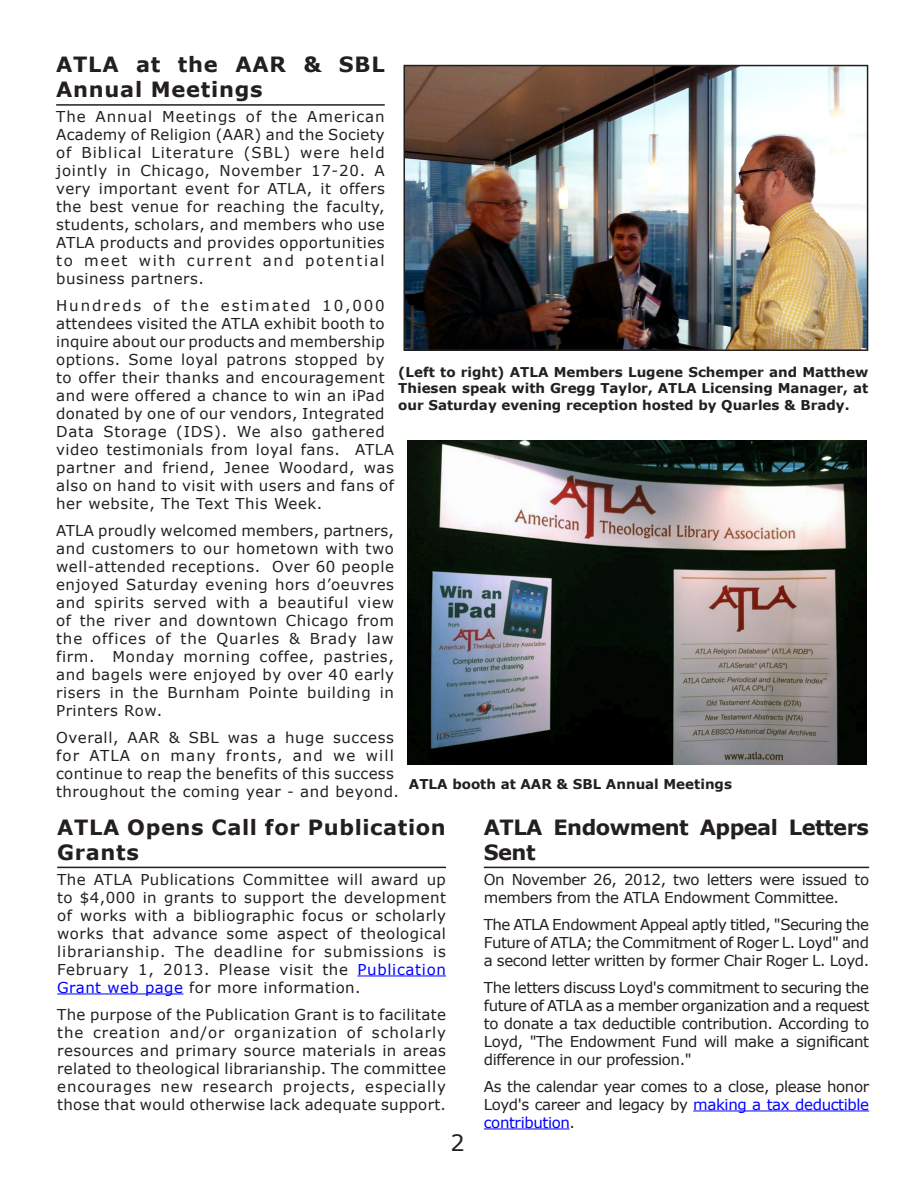
<style>
.page{position:relative;width:918px;height:1188px;background:#fff}
.page>*{position:absolute;margin:0;border:0;box-sizing:border-box;transform-origin:0 0}
.t1{font:22.5px "Verdana";color:#231f20}
.Headline{font:700 21px/25.2px "Verdana";letter-spacing:.03em;color:#231f20}
.Headline-2{font:700 21px/25.2px "Verdana";letter-spacing:-.025em;color:#231f20}
.t2{font:15px/18px "Verdana";letter-spacing:.03em;color:#231f20;text-align:justify}
.t3{font:15px/18px "Verdana";letter-spacing:-.025em;color:#231f20}
.t4{font:700 13.5px/16.2px "Verdana";color:#231f20;text-align:justify}
.s1{color:#00f}
</style>
<div class="page">
<hr style="left:56px;top:104px;width:329px;height:2px;background:#231f20">
<img style="left:407px;top:441px;width:460px;height:324px">
<img style="left:407px;top:68px;width:458px;height:280px">
<div style="left:404px;top:65px;width:464px;height:286px;border:2px solid #231f20"></div>
<hr style="left:57px;top:867px;width:389px;height:1px;background:#231f20">
<hr style="left:357px;top:976px;width:89px;height:1px;background:#00f">
<hr style="left:57px;top:994px;width:126px;height:1px;background:#00f">
<hr style="left:484px;top:867px;width:385px;height:1px;background:#231f20">
<hr style="left:693px;top:1111px;width:176px;height:1px;background:#00f">
<hr style="left:484px;top:1129px;width:86px;height:1px;background:#00f">
<p class="Headline" style="left:56px;top:52px;width:330px">ATLA at the AAR &amp; SBL<br>Annual Meetings</p>
<p class="t2" style="left:56px;top:108px;width:330px">The Annual Meetings of the American Academy of Religion (AAR) and the Society of Biblical Literature (SBL) were held jointly in Chicago, November 17-20. A very important event for ATLA, it offers the best venue for reaching the faculty, students, scholars, and members who use ATLA products and provides opportunities to meet with current and potential business partners.</p>
<p class="t2" style="left:56px;top:297px;width:339px;text-align:left">Hundreds of the estimated 10,000 attendees visited the ATLA exhibit booth to inquire about our products and membership options. Some loyal patrons stopped by to offer their thanks and encouragement and were offered a chance to win an iPad donated by one of our vendors, Integrated Data Storage (IDS). We also gathered video testimonials from loyal fans. ATLA partner and friend, Jenee Woodard, was also on hand to visit with users and fans of her website, The Text This Week.</p>
<p class="t2" style="left:56px;top:522px;width:339px">ATLA proudly welcomed members, partners, and customers to our hometown with two well-attended receptions. Over 60 people enjoyed Saturday evening hors d’oeuvres and spirits served with a beautiful view of the river and downtown Chicago from the offices of the Quarles &amp; Brady law firm. Monday morning coffee, pastries, and bagels were enjoyed by over 40 early risers in the Burnham Pointe building in Printers Row.</p>
<p class="t2" style="left:56px;top:729px;width:344px;text-align:left">Overall, AAR &amp; SBL was a huge success for ATLA on many fronts, and we will continue to reap the benefits of this success throughout the coming year - and beyond.</p>
<p class="t4" style="left:398px;top:364px;width:472px">(Left to right) ATLA Members Lugene Schemper and Matthew Thiesen speak with Gregg Taylor, ATLA Licensing Manager, at our Saturday evening reception hosted by Quarles &amp; Brady.</p>
<p class="t4" style="left:409px;top:776px;width:325px">ATLA booth at AAR &amp; SBL Annual Meetings</p>
<p class="Headline" style="left:57px;top:814px;width:390px">ATLA Opens Call for Publication<br>Grants</p>
<p class="t2" style="left:57px;top:870px;width:390px">The ATLA Publications Committee will award up to $4,000 in grants to support the development of works with a bibliographic focus or scholarly works that advance some aspect of theological librarianship. The deadline for submissions is February 1, 2013. Please visit the <span class="s1">Publication Grant web page</span> for more information.</p>
<p class="t2" style="left:57px;top:1005px;width:390px">The purpose of the Publication Grant is to facilitate the creation and/or organization of scholarly resources and primary source materials in areas related to theological librarianship. The committee encourages new research projects, especially those that would otherwise lack adequate support.</p>
<p class="t1" style="left:450px;top:1128px;width:16px">2</p>
<p class="Headline-2" style="left:484px;top:814px;width:387px">ATLA Endowment Appeal Letters<br>Sent</p>
<p class="t3" style="left:484px;top:870px;width:387px">On November 26, 2012, two letters were issued to members from the ATLA Endowment Committee.</p>
<p class="t2" style="left:484px;top:915px;width:387px">The ATLA Endowment Appeal aptly titled, "Securing the Future of ATLA; the Commitment of Roger L. Loyd" and a second letter written by former Chair Roger L. Loyd.</p>
<p class="t2" style="left:484px;top:978px;width:387px">The letters discuss Loyd's commitment to securing the future of ATLA as a member organization and a request to donate a tax deductible contribution. According to Loyd, "The Endowment Fund will make a significant difference in our profession."</p>
<p class="t2" style="left:484px;top:1077px;width:387px">As the calendar year comes to a close, please honor Loyd's career and legacy by <span class="s1">making a tax deductible contribution</span>.</p>
</div>
